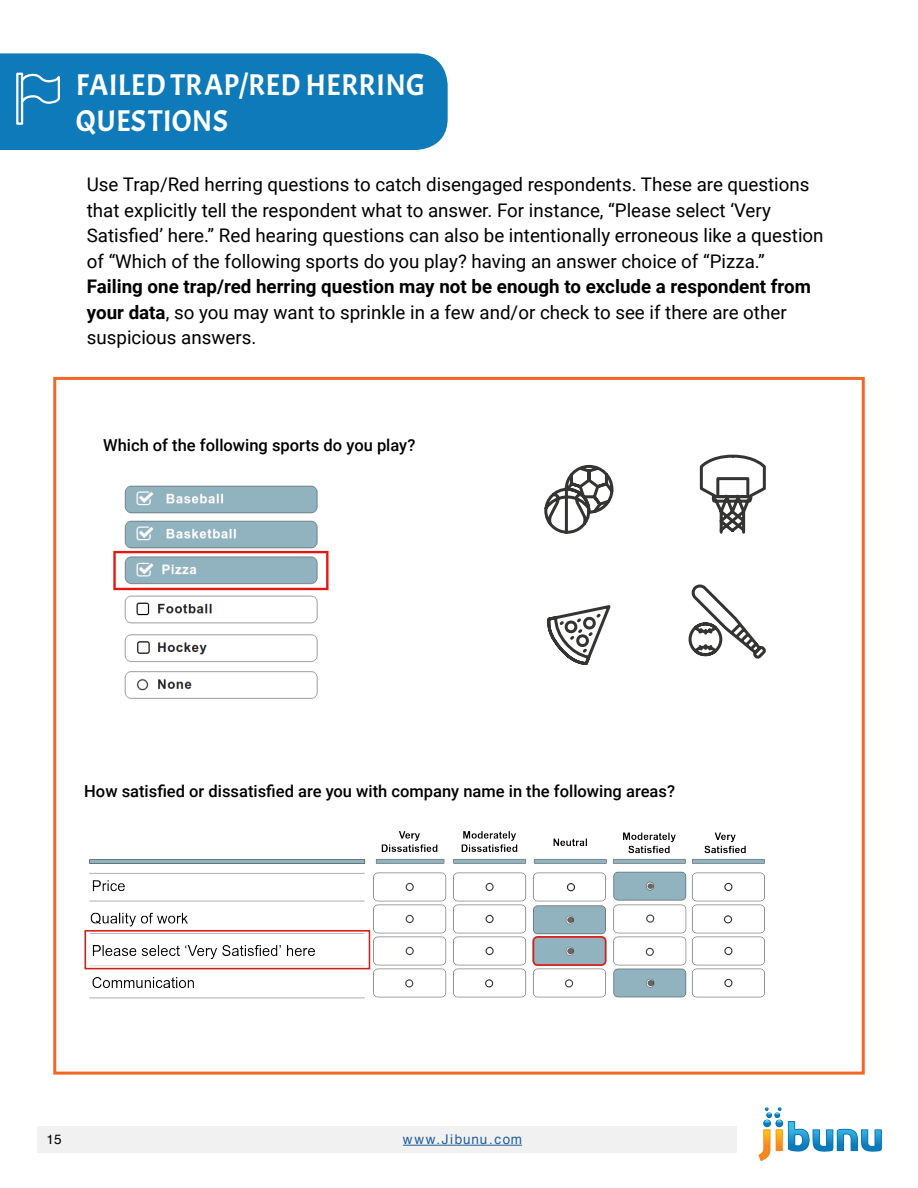
<style>
.page{position:relative;width:918px;height:1188px;background:#fff}
.page>*{position:absolute;margin:0;border:0;box-sizing:border-box;transform-origin:0 0}
.t1{font:30px/36px "Acme";letter-spacing:.005em;color:#fff}
.t2{font:18.75px/25.5px "Roboto";color:#000}
.t3{font:500 16.5px "Roboto";color:#000}
.t4{font:13.5px "Helvetica";letter-spacing:.12em;color:#215e9e}
.t5{font:13.5px "Helvetica";color:#000}
.s1{font-weight:700}
</style>
<div class="page">
<div style="left:37px;top:1126px;width:700px;height:26px;background:#efefef"></div>
<img style="left:759px;top:1107px;width:122px;height:54px">
<hr style="left:403px;top:1145px;width:119px;height:1px;background:#215e9e">
<div style="left:53px;top:377px;width:812px;height:698px;border:3px solid #f26724"></div>
<img style="left:113px;top:485px;width:216px;height:214px">
<img style="left:84px;top:831px;width:681px;height:168px">
<svg style="left:547px;top:605px;width:64px;height:60px"></svg>
<svg style="left:544px;top:464px;width:70px;height:70px"></svg>
<svg style="left:699px;top:454px;width:67px;height:80px"></svg>
<svg style="left:688px;top:584px;width:78px;height:75px"></svg>
<div style="left:0;top:53px;width:448px;height:97px;background:#0e7ab9"></div>
<p class="t1" style="left:76px;top:67px;width:351px">FAILED TRAP/RED HERRING<br>QUESTIONS</p>
<p class="t2" style="left:87px;top:171px;width:738px">Use Trap/Red herring questions to catch disengaged respondents. These are questions that explicitly tell the respondent what to answer. For instance, “Please select ‘Very Satisfied’ here.” Red hearing questions can also be intentionally erroneous like a question of “Which of the following sports do you play? having an answer choice of “Pizza.” <span class="s1">Failing one trap/red herring question may not be enough to exclude a respondent from your data</span>, so you may want to sprinkle in a few and/or check to see if there are other suspicious answers.</p>
<p class="t3" style="left:103px;top:433px;width:314px">Which of the following sports do you play?</p>
<p class="t3" style="left:84px;top:780px;width:592px">How satisfied or dissatisfied are you with company name in the following areas?</p>
<p class="t5" style="left:47px;top:1129px;width:17px">15</p>
<p class="t4" style="left:403px;top:1129px;width:121px">www.Jibunu.com</p>
</div>
